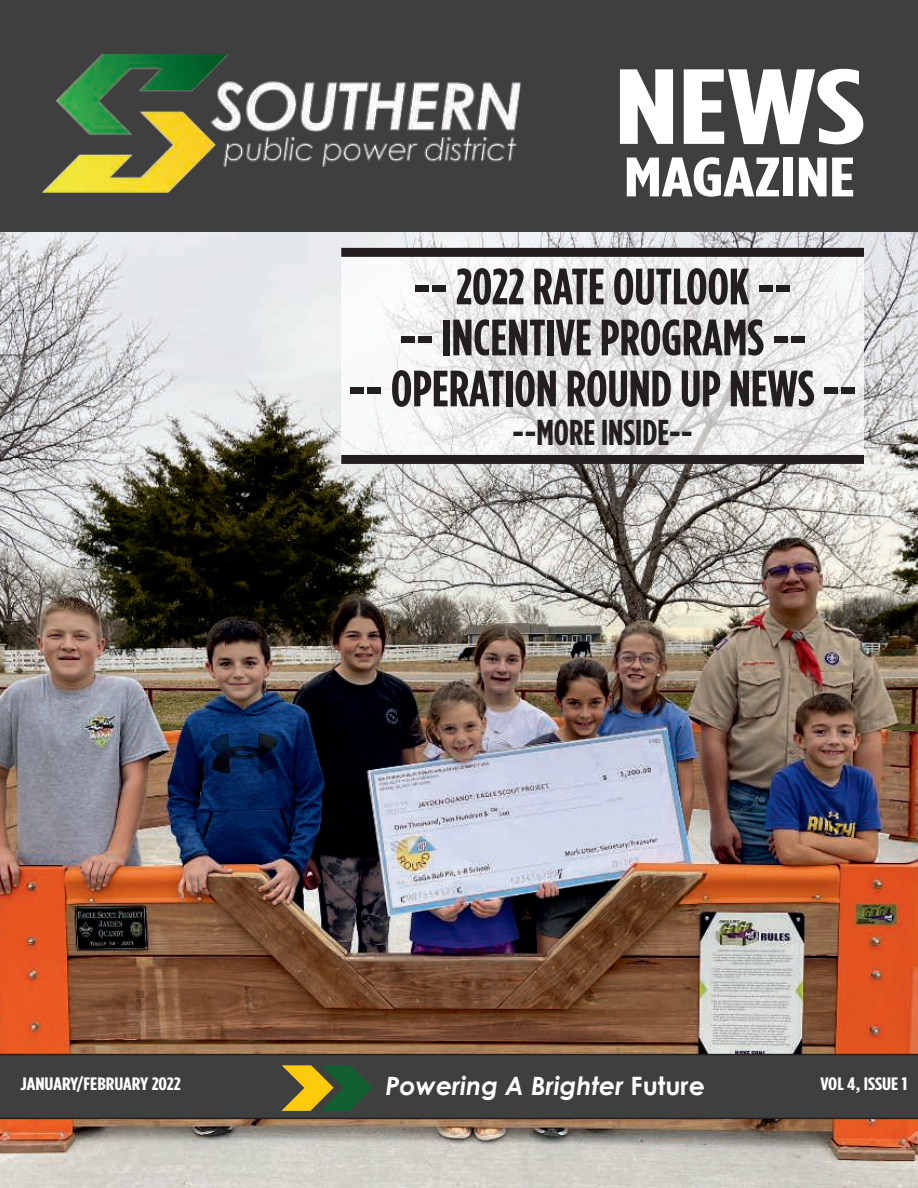
<style>
.page{position:relative;width:918px;height:1188px;background:#fff}
.page>*{position:absolute;margin:0;border:0;box-sizing:border-box;transform-origin:0 0}
.t1{font:700 106.5px "Gotham Condensed";color:#fff;scale:1.4 1}
.t2{font:700 55.5px "Gotham Condensed";color:#fff;scale:1.4 1}
.t3{font:700 51px/51px "Gotham Condensed";color:#231f20;text-align:center}
.t4{font:700 36px "Gotham Condensed";color:#231f20}
.t5{font:italic 700 25.2px "Century Gothic";color:#fff}
.t6{font:700 18px "Gotham Condensed";color:#fff;scale:1.2 1}
.s1{font-style:normal}
</style>
<div class="page">
<img style="left:0;top:232px;width:918px;height:956px">
<div style="left:0;top:1054px;width:918px;height:65px;background:#3f3f40"></div>
<svg style="left:281px;top:1065px;width:92px;height:46px;background:#6c752b"></svg>
<div style="left:0;top:0;width:918px;height:232px;background:#3f3f40"></div>
<img style="left:42px;top:54px;width:479px;height:138px">
<svg style="left:341px;top:257px;width:523px;height:198px"></svg>
<div style="left:341px;top:248px;width:523px;height:9px;background:#231f20"></div>
<div style="left:341px;top:455px;width:523px;height:9px;background:#231f20"></div>
<h1 class="t1" style="left:615px;top:47px;width:180px">NEWS</h1>
<p class="t2" style="left:624px;top:146px;width:167px">MAGAZINE</p>
<p class="t3" style="left:349px;top:260px;width:510px">-- 2022 RATE OUTLOOK --<br>-- INCENTIVE PROGRAMS --<br>-- OPERATION ROUND UP NEWS --</p>
<p class="t4" style="left:512px;top:412px;width:182px">--MORE INSIDE--</p>
<p class="t6" style="left:21px;top:1074px;width:135px">JANUARY/FEBRUARY 2022</p>
<p class="t5" style="left:385px;top:1067px;width:321px">Powering A Brighter <span class="s1">Future</span></p>
<p class="t6" style="left:820px;top:1074px;width:74px">VOL 4, ISSUE 1</p>
</div>
